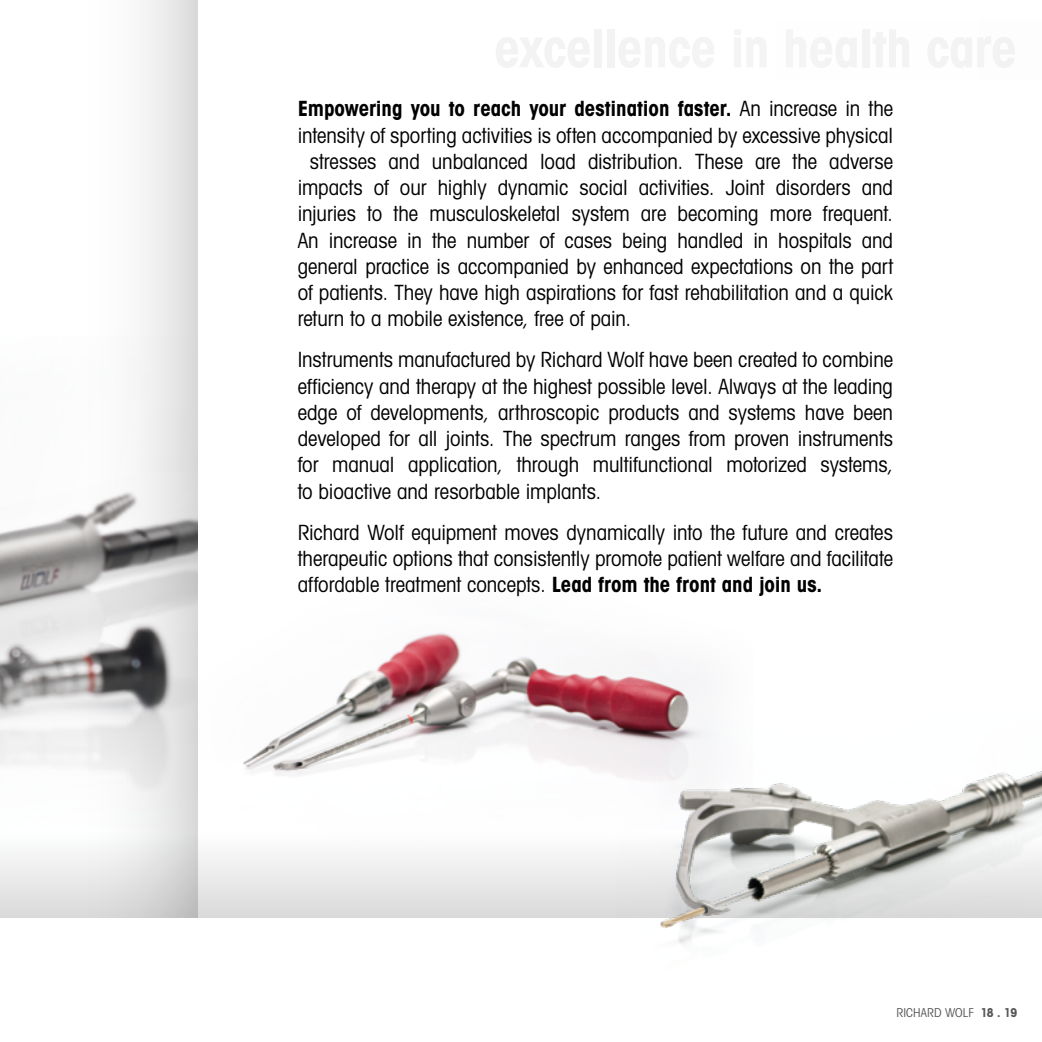
<style>
.page{position:relative;width:1042px;height:1042px;background:#fff}
.page>*{position:absolute;margin:0;border:0;box-sizing:border-box;transform-origin:0 0}
.t1{font:condensed 21px/26.2px "Avant Garde";letter-spacing:-.005em;color:#000;text-align:justify}
.t2{font:700 condensed 21px "Avant Garde";letter-spacing:-.005em;color:#000}
.t3{font:condensed 12.25px "Avant Garde";letter-spacing:.01em;color:#575756}
.s1{font-weight:400}
.s2{font-weight:700}
</style>
<div class="page">
<img style="left:243px;top:632px;width:461px;height:143px">
<div style="left:0;top:808px;width:1042px;height:110px;background:linear-gradient(to bottom,#fff,#dbdbdb)"></div>
<svg style="left:0;top:0;width:198px;height:918px"></svg>
<img style="left:612px;top:713px;width:430px;height:231px">
<p class="t2" style="left:298px;top:95px;width:597px">Empowering you to reach your destination faster. <span class="s1">An increase in the</span></p>
<p class="t1" style="left:298px;top:121px;width:597px">intensity of sporting activities is often accompanied by excessive physical</p>
<p class="t1" style="left:310px;top:148px;width:585px">stresses and unbalanced load distribution. These are the adverse</p>
<p class="t1" style="left:298px;top:174px;width:597px">impacts of our highly dynamic social activities. Joint disorders and</p>
<p class="t1" style="left:298px;top:200px;width:597px">injuries to the musculoskeletal system are becoming more frequent.</p>
<p class="t1" style="left:298px;top:226px;width:597px">An increase in the number of cases being handled in hospitals and</p>
<p class="t1" style="left:298px;top:253px;width:597px">general practice is accompanied by enhanced expectations on the part</p>
<p class="t1" style="left:298px;top:279px;width:597px">of patients. They have high aspirations for fast rehabilitation and a quick</p>
<p class="t1" style="left:298px;top:305px;width:335px">return to a mobile existence, free of pain.</p>
<p class="t1" style="left:298px;top:346px;width:597px">Instruments manufactured by Richard Wolf have been created to combine efficiency and therapy at the highest possible level. Always at the leading edge of developments, arthroscopic products and systems have been developed for all joints. The spectrum ranges from proven instruments for manual application, through multifunctional motorized systems, to bioactive and resorbable implants.</p>
<p class="t1" style="left:298px;top:519px;width:597px">Richard Wolf equipment moves dynamically into the future and creates therapeutic options that consistently promote patient welfare and facilitate affordable treatment concepts. <span class="s2">Lead from the front and join us.</span></p>
<p class="t3" style="left:896px;top:1005px;width:122px">RICHARD WOLF <span class="s2">18 . 19</span></p>
</div>
